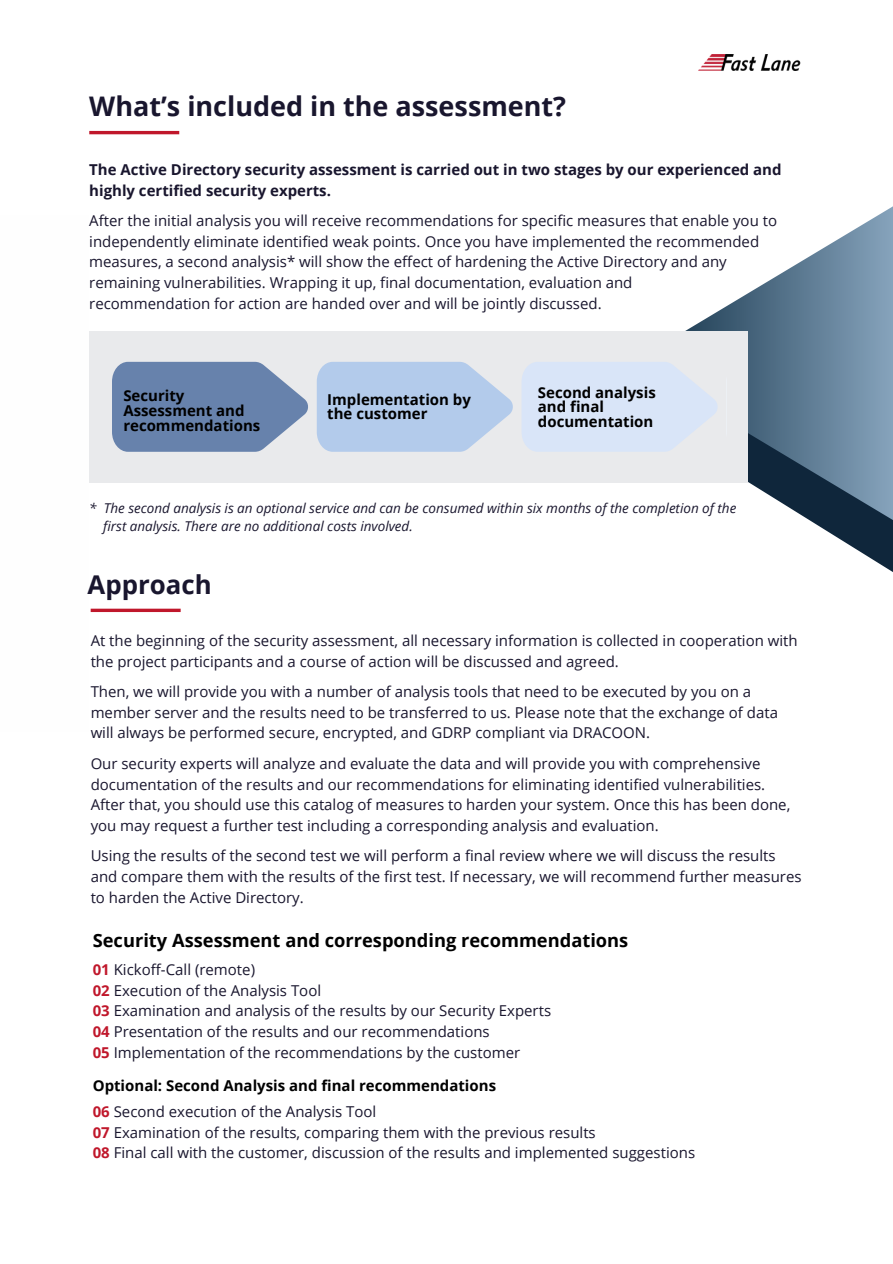
<style>
.page{position:relative;width:893px;height:1264px;background:#fff}
.page>*{position:absolute;margin:0;border:0;box-sizing:border-box;transform-origin:0 0}
.t1{font:700 27px "Open Sans";color:#19162e}
.t2{font:700 25.8px "Open Sans";color:#19162e}
.t3{font:700 18.3px "Open Sans";color:#000}
.t4{font:15px/20.5px "Open Sans";color:#19162e}
.t5{font:700 15px/14.5px "Open Sans";color:#000}
.t6{font:700 15px/20.5px "Open Sans";color:#19162e}
.t7{font:italic 13.5px/18px "Open Sans";color:#19162e}
.s1{font-weight:700;color:#c0172b}
.s2{color:#c0172b}
.s3{font-weight:400;color:#19162e}
</style>
<div class="page">
<svg style="left:827px;top:531px;width:65px;height:41px"></svg>
<svg style="left:631px;top:207px;width:261px;height:324px"></svg>
<div style="left:89px;top:331px;width:658px;height:151px;background:#e9eaec"></div>
<hr style="left:89px;top:131px;width:90px;height:3px;background:#c0172b">
<img style="left:698px;top:55px;width:103px;height:16px">
<svg style="left:112px;top:362px;width:196px;height:90px;background:#768eb3"></svg>
<svg style="left:317px;top:362px;width:196px;height:90px;background:#b9ceeb"></svg>
<svg style="left:522px;top:362px;width:195px;height:90px"></svg>
<svg style="left:91px;top:608px;width:90px;height:4px"></svg>
<h1 class="t1" style="left:89px;top:87px;width:478px">What’s included in the assessment?</h1>
<p class="t6" style="left:89px;top:159px;width:693px">The Active Directory security assessment is carried out in two stages by our experienced and highly certified security experts.</p>
<p class="t4" style="left:89px;top:210px;width:689px">After the initial analysis you will receive recommendations for specific measures that enable you to independently eliminate identified weak points. Once you have implemented the recommended measures, a second analysis* will show the effect of hardening the Active Directory and any remaining vulnerabilities. Wrapping it up, final documentation, evaluation and<br>recommendation for action are handed over and will be jointly discussed.</p>
<p class="t5" style="left:123px;top:388px;width:138px">Security<br>Assessment and recommendations</p>
<p class="t5" style="left:327px;top:392px;width:145px">Implementation by the customer</p>
<p class="t5" style="left:538px;top:384px;width:119px">Second analysis and final documentation</p>
<p class="t7" style="left:103px;top:499px;width:634px;text-indent:-14px">* The second analysis is an optional service and can be consumed within six months of the completion of the first analysis. There are no additional costs involved.</p>
<h2 class="t2" style="left:88px;top:566px;width:126px">Approach</h2>
<p class="t4" style="left:91px;top:630px;width:708px">At the beginning of the security assessment, all necessary information is collected in cooperation with the project participants and a course of action will be discussed and agreed.</p>
<p class="t4" style="left:91px;top:681px;width:688px">Then, we will provide you with a number of analysis tools that need to be executed by you on a member server and the results need to be transferred to us. Please note that the exchange of data will always be performed secure, encrypted, and GDRP compliant via DRACOON.</p>
<p class="t4" style="left:91px;top:752px;width:701px">Our security experts will analyze and evaluate the data and will provide you with comprehensive documentation of the results and our recommendations for eliminating identified vulnerabilities.<br>After that, you should use this catalog of measures to harden your system. Once this has been done, you may request a further test including a corresponding analysis and evaluation.</p>
<p class="t4" style="left:91px;top:845px;width:712px">Using the results of the second test we will perform a final review where we will discuss the results and compare them with the results of the first test. If necessary, we will recommend further measures to harden the Active Directory.</p>
<p class="t3" style="left:93px;top:927px;width:537px">Security Assessment and corresponding recommendations</p>
<p class="t4" style="left:93px;top:959px;width:460px"><span class="s1">01</span> Kickoff-Call (remote)<br><span class="s1">02</span> Execution of the Analysis Tool<br><span class="s1">03</span> Examination and analysis of the results by our Security Experts <span class="s1">04</span> Presentation of the results and our recommendations<br><span class="s1">05</span> Implementation of the recommendations by the customer</p>
<p class="t5" style="left:93px;top:1071px;width:405px;line-height:26.5px">Optional: Second Analysis and final recommendations<br><span class="s2">06</span> <span class="s3">Second execution of the Analysis Tool</span></p>
<p class="t4" style="left:93px;top:1121px;width:604px"><span class="s1">07</span> Examination of the results, comparing them with the previous results<br><span class="s1">08</span> Final call with the customer, discussion of the results and implemented suggestions</p>
</div>
